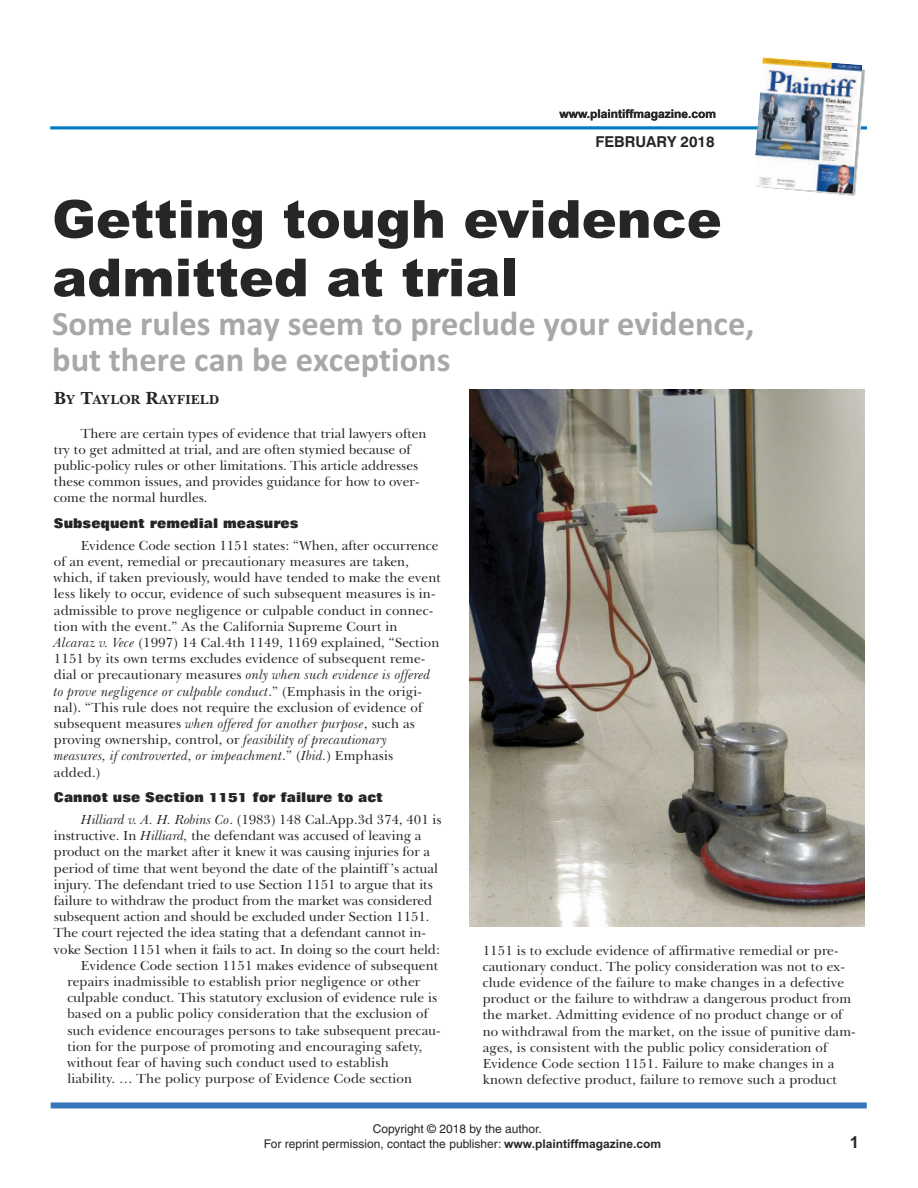
<style>
.page{position:relative;width:918px;height:1188px;background:#fff}
.page>*{position:absolute;margin:0;border:0;box-sizing:border-box;transform-origin:0 0}
.t1{font:52.5px/58.5px "Arial MT Black";color:#272526}
.t2{font:700 34.5px/36px "Calibri";color:#a8a8a8}
.t3{font:700 16.5px "Arial";color:#272526}
.t4{font:700 15px "Swiss 721 BT";color:#272526}
.t5{font:13.5px/16.2px "New Baskerville IT Cby BT";letter-spacing:.01em;color:#272526}
.t6{font:800 13.5px "Folio BT";color:#272526}
.t7{font:700 13.5px "New Baskerville IT Cby BT";color:#272526}
.t8{font:12px/15px "Helvetica";color:#272526}
.t9{font:700 12px "Arial";color:#272526}
.s1{font-size:18px}
.s2{font-style:italic}
.s3{font-family:"Arial";font-weight:700}
</style>
<div class="page">
<div style="left:51px;top:1102px;width:816px;height:6px;background:#3775bb"></div>
<hr style="left:51px;top:126px;width:816px;height:3px;background:#007cc2">
<svg style="left:836px;top:65px;width:29px;height:131px"></svg>
<img style="left:753px;top:57px;width:109px;height:137px">
<img style="left:469px;top:389px;width:395px;height:537px">
<p class="t9" style="left:559px;top:107px;width:158px">www.plaintiffmagazine.com</p>
<p class="t4" style="left:596px;top:136px;width:121px">FEBRUARY 2018</p>
<h1 class="t1" style="left:52px;top:190px;width:671px">Getting tough evidence admitted at trial</h1>
<h2 class="t2" style="left:52px;top:306px;width:704px">Some rules may seem to preclude your evidence, but there can be exceptions</h2>
<p class="t7" style="left:54px;top:394px;width:167px"><span class="s1">B</span>Y <span class="s1">T</span>AYLOR <span class="s1">R</span>AYFIELD</p>
<p class="t5" style="left:54px;top:427px;width:374px;text-indent:27px">There are certain types of evidence that trial lawyers often try to get admitted at trial, and are often stymied because of public-policy rules or other limitations. This article addresses these common issues, and provides guidance for how to over&shy;come the normal hurdles.</p>
<p class="t6" style="left:54px;top:519px;width:246px">Subsequent remedial measures</p>
<p class="t5" style="left:54px;top:539px;width:389px;text-indent:27px">Evidence Code section 1151 states: “When, after occurrence of an event, remedial or precautionary measures are taken, which, if taken previously, would have tended to make the event less likely to occur, evidence of such subsequent measures is in&shy;admissible to prove negligence or culpable conduct in connec&shy;tion with the event.” As the California Supreme Court in <span class="s2">Alcaraz v. Vece</span> (1997) 14 Cal.4th 1149, 1169 explained, “Section 1151 by its own terms excludes evidence of subsequent reme&shy;dial or precautionary measures <span class="s2">only when such evidence is offered to prove negligence or culpable conduct</span>.” (Emphasis in the origi&shy;nal). “This rule does not require the exclusion of evidence of subsequent measures <span class="s2">when offered for another purpose</span>, such as proving ownership, control, or <span class="s2">feasibility of precautionary measures, if controverted, or impeachment</span>.” (<span class="s2">Ibid.</span>) Emphasis added.)</p>
<p class="t6" style="left:54px;top:793px;width:331px">Cannot use Section 1151 for failure to act</p>
<p class="t5" style="left:81px;top:813px;width:362px"><span class="s2">Hilliard v. A. H. Robins Co</span>. (1983) 148 Cal.App.3d 374, 401 is</p>
<p class="t5" style="left:54px;top:829px;width:369px">instructive. In <span class="s2">Hilliard,</span> the defendant was accused of leaving a</p>
<p class="t5" style="left:54px;top:845px;width:378px">product on the market after it knew it was causing injuries for a</p>
<p class="t5" style="left:54px;top:862px;width:386px">period of time that went beyond the date of the plaintiff ’s actual</p>
<p class="t5" style="left:54px;top:878px;width:380px">injury. The defendant tried to use Section 1151 to argue that its</p>
<p class="t5" style="left:54px;top:894px;width:380px">failure to withdraw the product from the market was considered</p>
<p class="t5" style="left:54px;top:910px;width:377px">subsequent action and should be excluded under Section 1151.</p>
<p class="t5" style="left:54px;top:926px;width:373px">The court rejected the idea stating that a defendant cannot in-</p>
<p class="t5" style="left:54px;top:943px;width:388px">voke Section 1151 when it fails to act. In doing so the court held:</p>
<p class="t5" style="left:81px;top:959px;width:359px">Evidence Code section 1151 makes evidence of subsequent</p>
<p class="t5" style="left:67px;top:975px;width:354px">repairs inadmissible to establish prior negligence or other</p>
<p class="t5" style="left:67px;top:991px;width:371px">culpable conduct. This statutory exclusion of evidence rule is</p>
<p class="t5" style="left:67px;top:1007px;width:362px">based on a public policy consideration that the exclusion of</p>
<p class="t5" style="left:67px;top:1024px;width:375px">such evidence encourages persons to take subsequent precau-</p>
<p class="t5" style="left:67px;top:1040px;width:357px">tion for the purpose of promoting and encouraging safety,</p>
<p class="t5" style="left:67px;top:1056px;width:323px">without fear of having such conduct used to establish</p>
<p class="t5" style="left:67px;top:1072px;width:346px">liability. … The policy purpose of Evidence Code section</p>
<p class="t5" style="left:483px;top:944px;width:375px">1151 is to exclude evidence of affirmative remedial or pre&shy;cautionary conduct. The policy consideration was not to ex&shy;clude evidence of the failure to make changes in a defective product or the failure to withdraw a dangerous product from the market. Admitting evidence of no product change or of no withdrawal from the market, on the issue of punitive dam&shy;ages, is consistent with the public policy consideration of Evidence Code section 1151. Failure to make changes in a known defective product, failure to remove such a product</p>
<p class="t8" style="left:264px;top:1122px;width:399px;text-indent:109px">Copyright © 2018 by the author.<br>For reprint permission, contact the publisher: <span class="s3">www.plaintiffmagazine.com</span></p>
<p class="t3" style="left:850px;top:1133px;width:11px">1</p>
</div>
